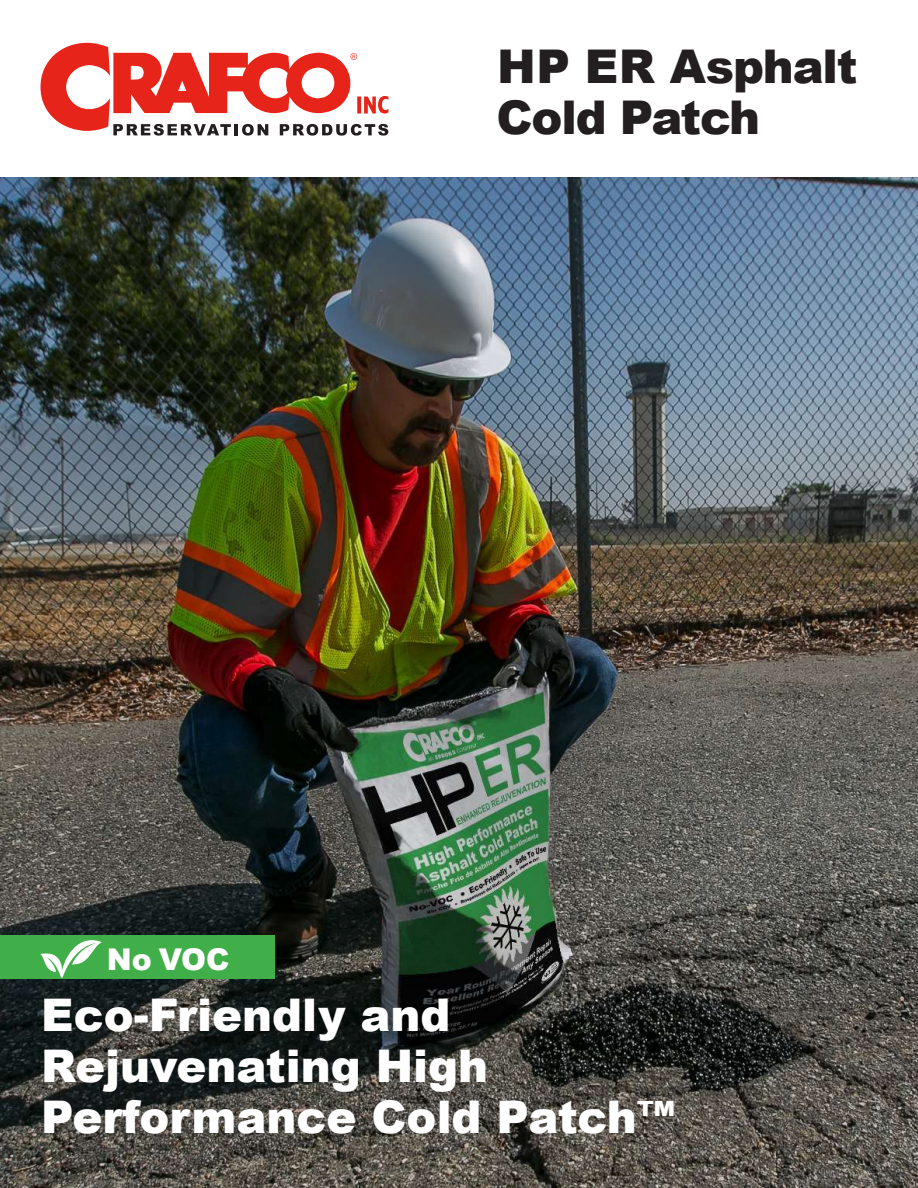
<style>
.page{position:relative;width:918px;height:1188px;background:#fff}
.page>*{position:absolute;margin:0;border:0;box-sizing:border-box;transform-origin:0 0}
.t1{font:900 46.5px/51px "Arial";letter-spacing:-.025em;color:#231f20}
.t2{font:900 45px/51px "Arial";color:#fff}
.t3{font:900 30px "Arial";color:#fff}
.s1{font-size:40.5px}
</style>
<div class="page">
<img style="left:0;top:177px;width:918px;height:1011px">
<div style="left:0;top:935px;width:274px;height:44px;background:#40ae49"></div>
<svg style="left:41px;top:940px;width:61px;height:38px"></svg>
<svg style="left:40px;top:43px;width:349px;height:93px"></svg>
<p class="t1" style="left:496px;top:40px;width:363px">HP ER Asphalt<br>Cold Patch</p>
<p class="t3" style="left:107px;top:937px;width:124px">No VOC</p>
<p class="t2" style="left:41px;top:988px;width:636px">Eco-Friendly and<br>Rejuvenating High<br>Performance Cold Patch<span class="s1">™</span></p>
</div>
